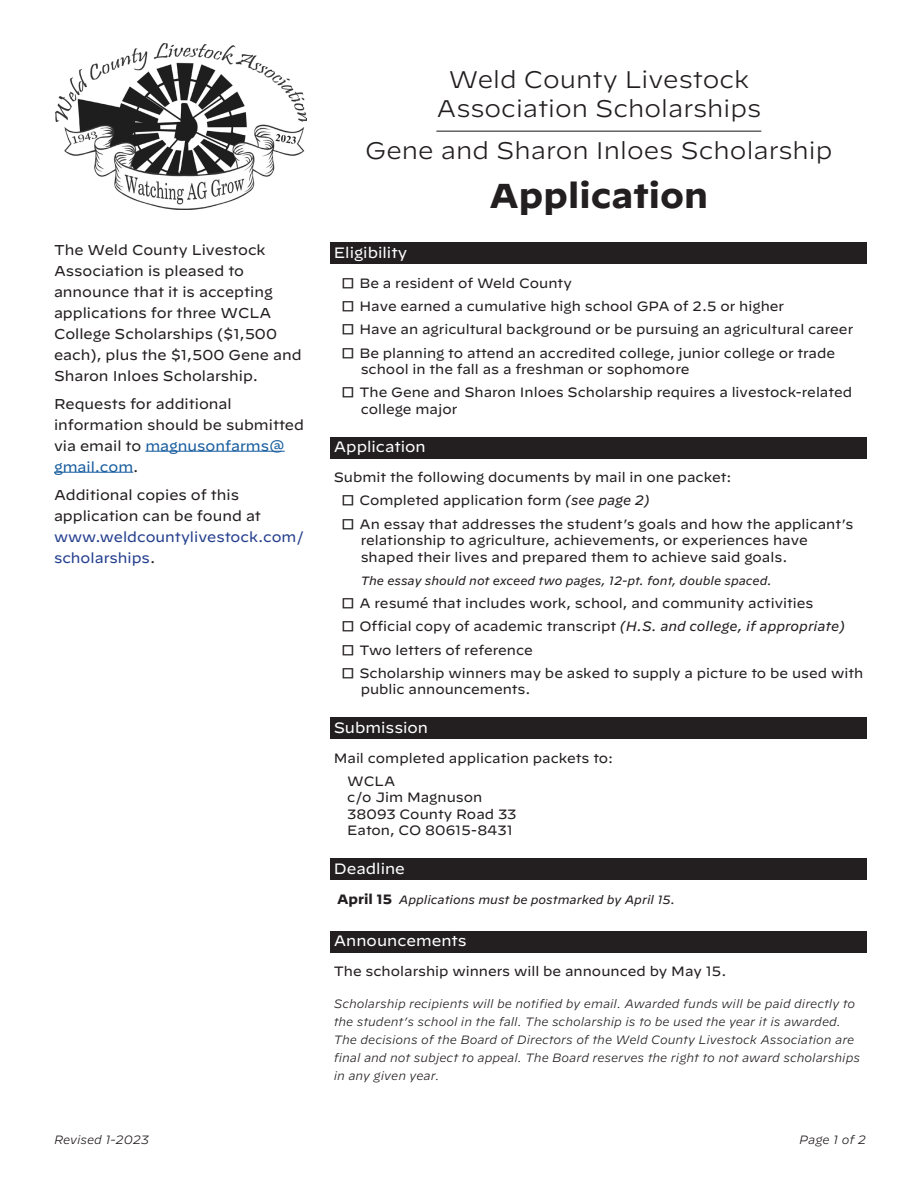
<style>
.page{position:relative;width:918px;height:1188px;background:#fff}
.page>*{position:absolute;margin:0;border:0;box-sizing:border-box;transform-origin:0 0}
.t1{font:700 34.5px "Decimal";color:#231f20}
.t2{font:300 24px/28.8px "Decimal";color:#231f20;text-align:center}
.subhead_bar{font:15px "Decimal";color:#fff}
.text{font:14.25px/21px "Decimal";color:#231f20}
.bullet{font:13.5px/16.5px "Decimal";color:#231f20}
.text-2{font:13.5px "Decimal";color:#231f20}
.text-3{font:italic 300 12px/18px "Decimal";color:#231f20}
.bullet-2{font:italic 12px "Decimal";color:#231f20}
.s1{color:#175d9e}
.s2{color:#253f8e}
.s3{font-style:italic}
.s4{font-weight:700;font-style:normal;font-size:13.5px}
</style>
<div class="page">
<div style="left:330px;top:243px;width:537px;height:21px;background:#231f20"></div>
<div style="left:330px;top:437px;width:537px;height:21px;background:#231f20"></div>
<div style="left:330px;top:718px;width:537px;height:21px;background:#231f20"></div>
<div style="left:330px;top:859px;width:537px;height:21px;background:#231f20"></div>
<div style="left:330px;top:931px;width:537px;height:22px;background:#231f20"></div>
<img style="left:55px;top:43px;width:251px;height:167px">
<hr style="left:436px;top:131px;width:325px;height:1px;background:#231f20">
<hr style="left:145px;top:451px;width:140px;height:1px;background:#175d9e">
<hr style="left:54px;top:472px;width:79px;height:1px;background:#175d9e">
<p class="text" style="left:54px;top:240px;width:249px">The Weld County Livestock<br>Association is pleased to announce that it is accepting applications for three WCLA<br>College Scholarships ($1,500 each), plus the $1,500 Gene and<br>Sharon Inloes Scholarship.</p>
<p class="text" style="left:54px;top:394px;width:252px">Requests for additional information should be submitted via email to <span class="s1">magnusonfarms@ gmail.com</span>.</p>
<p class="text" style="left:54px;top:485px;width:252px">Additional copies of this application can be found at <span class="s2">www.weldcountylivestock.com/ scholarships</span>.</p>
<p class="t2" style="left:436px;top:66px;width:326px">Weld County Livestock<br>Association Scholarships</p>
<p class="t2" style="left:365px;top:137px;width:469px">Gene and Sharon Inloes Scholarship</p>
<p class="t1" style="left:490px;top:175px;width:220px">Application</p>
<p class="subhead_bar" style="left:334px;top:244px;width:75px">Eligibility</p>
<p class="bullet" style="left:340px;top:275px;width:233px">□ Be a resident of Weld County</p>
<p class="bullet" style="left:340px;top:298px;width:445px">□ Have earned a cumulative high school GPA of 2.5 or higher</p>
<p class="bullet" style="left:340px;top:322px;width:514px">□ Have an agricultural background or be pursuing an agricultural career</p>
<p class="bullet" style="left:361px;top:345px;width:476px;text-indent:-20px">□ Be planning to attend an accredited college, junior college or trade school in the fall as a freshman or sophomore</p>
<p class="bullet" style="left:361px;top:385px;width:493px;text-indent:-20px">□ The Gene and Sharon Inloes Scholarship requires a livestock-related college major</p>
<p class="subhead_bar" style="left:334px;top:438px;width:94px">Application</p>
<p class="text-2" style="left:334px;top:470px;width:399px">Submit the following documents by mail in one packet:</p>
<p class="bullet" style="left:340px;top:493px;width:311px">□ Completed application form <span class="s3">(see page 2)</span></p>
<p class="bullet" style="left:361px;top:516px;width:494px;text-indent:-20px">□ An essay that addresses the student’s goals and how the applicant’s relationship to agriculture, achievements, or experiences have shaped their lives and prepared them to achieve said goals.</p>
<p class="bullet-2" style="left:361px;top:569px;width:413px">The essay should not exceed two pages, 12-pt. font, double spaced.</p>
<p class="bullet" style="left:340px;top:595px;width:474px">□ A resumé that includes work, school, and community activities</p>
<p class="bullet" style="left:340px;top:619px;width:506px">□ Official copy of academic transcript <span class="s3">(H.S. and college, if appropriate)</span></p>
<p class="bullet" style="left:340px;top:642px;width:194px">□ Two letters of reference</p>
<p class="bullet" style="left:361px;top:665px;width:504px;text-indent:-20px">□ Scholarship winners may be asked to supply a picture to be used with public announcements.</p>
<p class="subhead_bar" style="left:334px;top:719px;width:96px">Submission</p>
<p class="bullet" style="left:334px;top:750px;width:281px">Mail completed application packets to:</p>
<p class="bullet" style="left:347px;top:773px;width:50px">WCLA</p>
<p class="bullet" style="left:347px;top:790px;width:171px">c/o Jim Magnuson<br>38093 County Road 33<br>Eaton, CO 80615-8431</p>
<p class="subhead_bar" style="left:334px;top:860px;width:73px">Deadline</p>
<p class="bullet-2" style="left:337px;top:888px;width:340px"><span class="s4">April 15</span> Applications must be postmarked by April 15.</p>
<p class="subhead_bar" style="left:334px;top:933px;width:134px">Announcements</p>
<p class="text-2" style="left:334px;top:964px;width:394px">The scholarship winners will be announced by May 15.</p>
<p class="text-3" style="left:334px;top:993px;width:528px">Scholarship recipients will be notified by email. Awarded funds will be paid directly to the student’s school in the fall. The scholarship is to be used the year it is awarded.<br>The decisions of the Board of Directors of the Weld County Livestock Association are final and not subject to appeal. The Board reserves the right to not award scholarships in any given year.</p>
<p class="text-3" style="left:54px;top:1129px;width:97px">Revised 1-2023</p>
<p class="text-3" style="left:799px;top:1129px;width:68px">Page 1 of 2</p>
</div>
